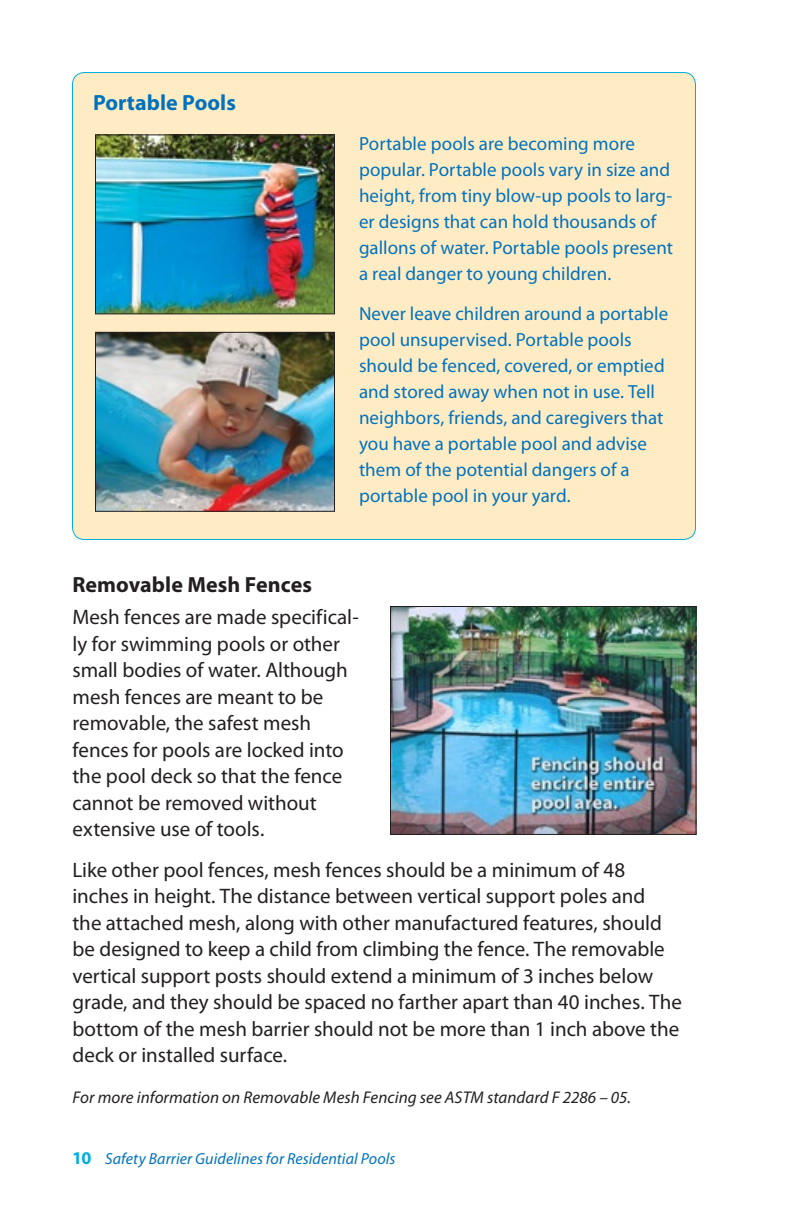
<style>
.page{position:relative;width:792px;height:1224px;background:#fff}
.page>*{position:absolute;margin:0;border:0;box-sizing:border-box;transform-origin:0 0}
.Head_3{font:700 22px "Myriad Pro";letter-spacing:.005em;color:#231f20}
.Head_2{font:700 22px "Myriad Pro";letter-spacing:.005em;color:#0072bc}
.Text{font:21px/26.4px "Myriad Pro";color:#231f20}
.Sidebar{font:19px/26px "Myriad Pro";letter-spacing:.005em;color:#0072bc}
.Text-2{font:italic 17px "Myriad Pro";letter-spacing:.005em;color:#231f20}
.t1{font:italic 16px "Myriad Pro";letter-spacing:.005em;color:#0072bc}
.s1{font-weight:700;font-style:normal;font-size:18px;color:#00afde}
</style>
<div class="page">
<img style="left:392px;top:608px;width:302px;height:225px">
<div style="left:390px;top:606px;width:306px;height:229px;border:1px solid #231f20"></div>
<div style="left:72px;top:72px;width:624px;height:468px;background:#ffecc5;border-radius:12px"></div>
<img style="left:97px;top:136px;width:236px;height:176px">
<div style="left:95px;top:134px;width:240px;height:180px;border:1px solid #231f20"></div>
<img style="left:97px;top:334px;width:236px;height:176px">
<div style="left:95px;top:332px;width:240px;height:180px;border:1px solid #231f20"></div>
<p class="Head_2" style="left:93px;top:88px;width:144px">Portable Pools</p>
<p class="Sidebar" style="left:359px;top:130px;width:316px">Portable pools are becoming more popular. Portable pools vary in size and height, from tiny blow-up pools to larg&shy;er designs that can hold thousands of gallons of water. Portable pools present a real danger to young children.</p>
<p class="Sidebar" style="left:359px;top:300px;width:311px">Never leave children around a portable pool unsupervised. Portable pools should be fenced, covered, or emptied and stored away when not in use. Tell neighbors, friends, and caregivers that you have a portable pool and advise them of the potential dangers of a portable pool in your yard.</p>
<p class="Head_3" style="left:72px;top:570px;width:241px">Removable Mesh Fences</p>
<p class="Text" style="left:72px;top:603px;width:288px">Mesh fences are made specifical&shy;ly for swimming pools or other small bodies of water. Although mesh fences are meant to be removable, the safest mesh fences for pools are locked into the pool deck so that the fence cannot be removed without extensive use of tools.</p>
<p class="Text" style="left:72px;top:856px;width:611px">Like other pool fences, mesh fences should be a minimum of 48 inches in height. The distance between vertical support poles and<br>the attached mesh, along with other manufactured features, should be designed to keep a child from climbing the fence. The removable vertical support posts should extend a minimum of 3 inches below grade, and they should be spaced no farther apart than 40 inches. The bottom of the mesh barrier should not be more than 1 inch above the deck or installed surface.</p>
<p class="Text-2" style="left:72px;top:1086px;width:560px">For more information on Removable Mesh Fencing see ASTM standard F 2286 – 05.</p>
<p class="t1" style="left:72px;top:1149px;width:325px"><span class="s1">10</span> Safety Barrier Guidelines for Residential Pools</p>
</div>
